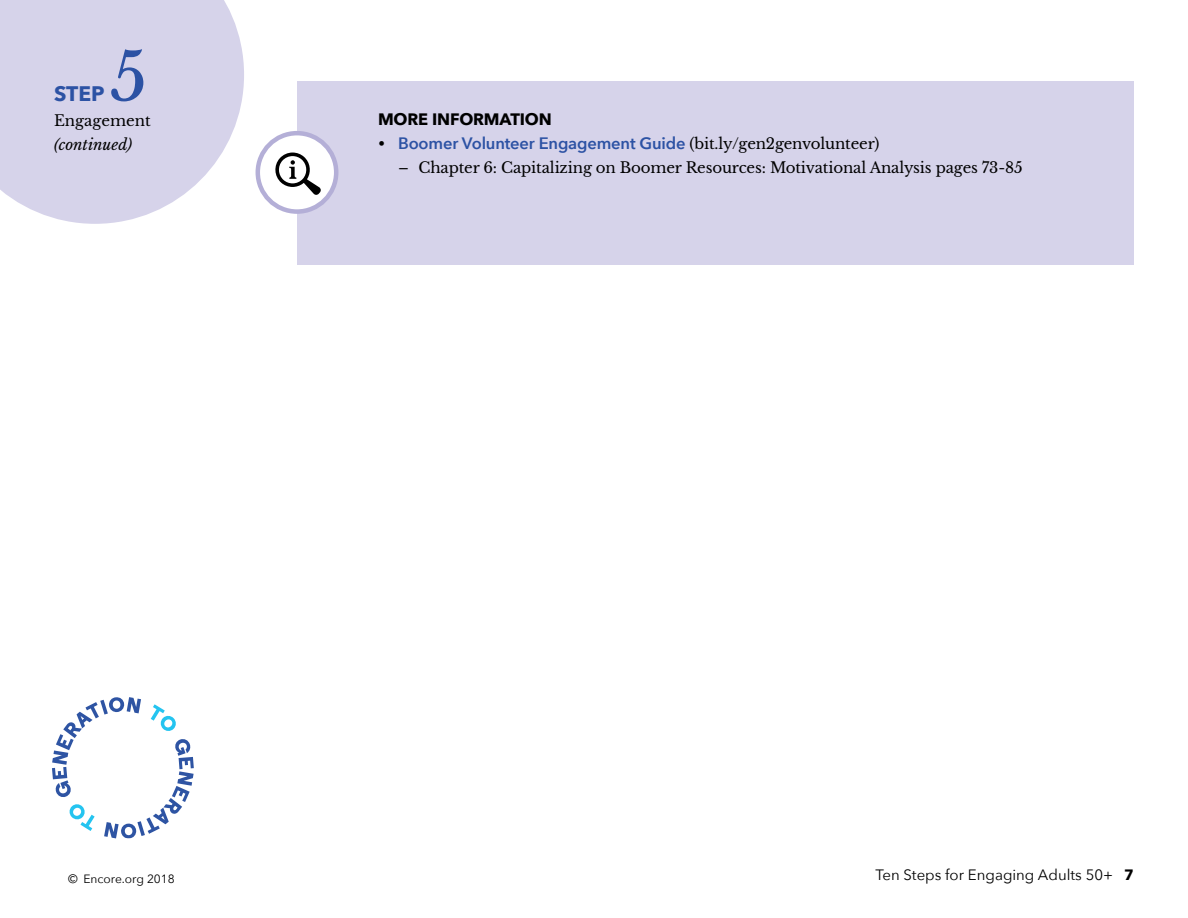
<style>
.page{position:relative;width:1188px;height:918px;background:#fff}
.page>*{position:absolute;margin:0;border:0;box-sizing:border-box;transform-origin:0 0}
.t1{font:66px "Libre Baskerville";color:#2c52a4}
.t2{font:700 21px "Avenir Next";color:#2c52a4}
.Bullets_2{font:600 16.5px "Avenir Next";letter-spacing:-.01em;color:#2c52a4}
.Subhead_2a{font:700 16.5px "Avenir Next";letter-spacing:-.01em;color:#000}
.Bullets_2-2{font:15px "Libre Baskerville";letter-spacing:-.01em;color:#000}
.t3{font:15px "Avenir Next";color:#000}
.t4{font:italic 15px "Libre Baskerville";color:#000}
.t5{font:12px "Avenir Next";color:#000}
.s1{font-family:"Libre Baskerville";font-weight:400;font-size:15px;color:#000}
.s2{font-weight:700}
</style>
<div class="page">
<svg style="left:52px;top:697px;width:142px;height:142px"></svg>
<svg style="left:0;top:0;width:244px;height:224px;background:#dad8ec"></svg>
<div style="left:297px;top:81px;width:837px;height:184px;background:#d6d3ea"></div>
<svg style="left:258px;top:133px;width:78px;height:79px"></svg>
<div style="left:256px;top:131px;width:82px;height:83px;border:4px solid #b4afd7;border-radius:50%"></div>
<svg style="left:273px;top:153px;width:48px;height:42px"></svg>
<h1 class="t1" style="left:110px;top:37px;width:39px">5</h1>
<p class="Bullets_2-2" style="left:54px;top:111px;width:98px">Engagement</p>
<p class="t4" style="left:54px;top:136px;width:80px">(continued)</p>
<h2 class="t2" style="left:54px;top:75px;width:52px">STEP</h2>
<p class="Subhead_2a" style="left:378px;top:104px;width:175px">MORE INFORMATION</p>
<p class="Bullets_2" style="left:378px;top:129px;width:503px"><span class="s1">•</span> Boomer Volunteer Engagement Guide <span class="s1">(bit.ly/gen2genvolunteer)</span></p>
<p class="Bullets_2-2" style="left:398px;top:158px;width:626px">– Chapter 6: Capitalizing on Boomer Resources: Motivational Analysis pages 73-85</p>
<p class="t5" style="left:68px;top:869px;width:108px">© Encore.org 2018</p>
<p class="t3" style="left:875px;top:862px;width:260px">Ten Steps for Engaging Adults 50+ <span class="s2">7</span></p>
</div>
